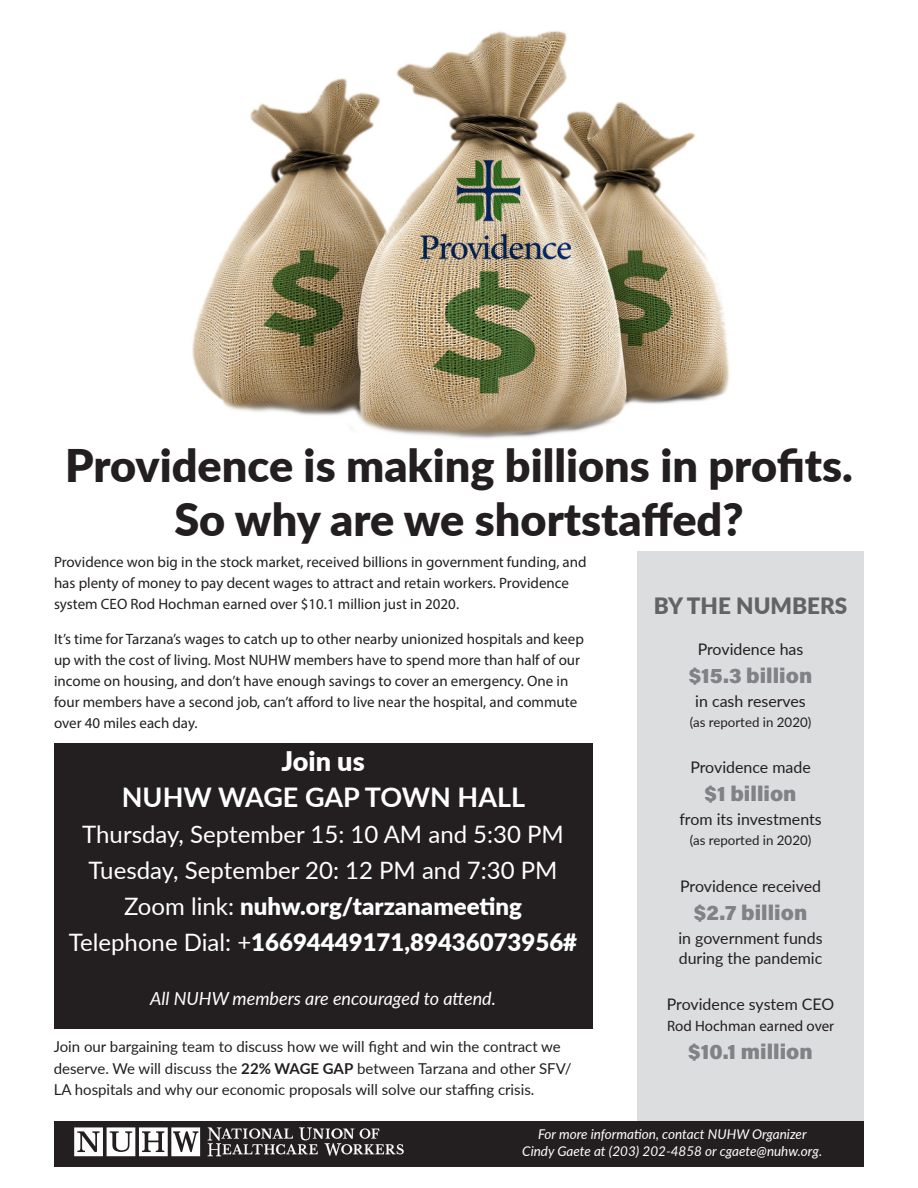
<style>
.page{position:relative;width:918px;height:1188px;background:#fff}
.page>*{position:absolute;margin:0;border:0;box-sizing:border-box;transform-origin:0 0}
.t1{font:900 45px/54px "Lato";color:#231f20;text-align:center}
.t2{font:700 27px "Lato";color:#fff}
.t3{font:900 27px "Lato";color:#fff}
.t4{font:900 24px "Lato";color:#fff}
.t5{font:24px "Lato";color:#fff}
.t6{font:900 22.5px "Lato";color:#636366}
.t7{font:21.3px "Acumin Variable Concept";color:#808285}
.t8{font:italic 18px "Lato";color:#fff}
.t9{font:15.9px/20px "Lato";color:#231f20}
.t10{font:15px/21px "Myriad Pro";color:#231f20}
.t11{font:15px/22.5px "Lato";color:#231f20}
.t12{font:italic 13.5px/16.5px "Lato";color:#fff;text-align:center}
.t13{font:13.35px "Lato";color:#231f20}
.s1{font-weight:400}
.s2{font-weight:700}
</style>
<div class="page">
<img style="left:192px;top:31px;width:537px;height:408px">
<div style="left:637px;top:551px;width:227px;height:570px;background:#dcdddf"></div>
<div style="left:54px;top:1121px;width:810px;height:45px;background:#231f20"></div>
<svg style="left:208px;top:1127px;width:196px;height:29px"></svg>
<svg style="left:74px;top:1127px;width:126px;height:29px"></svg>
<div style="left:54px;top:743px;width:538px;height:286px;background:#231f20"></div>
<p class="t1" style="left:65px;top:437px;width:789px">Providence is making billions in profits.<br>So why are we shortstaffed?</p>
<p class="t10" style="left:54px;top:552px;width:534px">Providence won big in the stock market, received billions in government funding, and has plenty of money to pay decent wages to attract and retain workers. Providence system CEO Rod Hochman earned over $10.1 million just in 2020.</p>
<p class="t10" style="left:54px;top:628px;width:531px">It’s time for Tarzana’s wages to catch up to other nearby unionized hospitals and keep up with the cost of living. Most NUHW members have to spend more than half of our income on housing, and don’t have enough savings to cover an emergency. One in four members have a second job, can’t afford to live near the hospital, and commute over 40 miles each day.</p>
<p class="t6" style="left:654px;top:588px;width:195px">BY THE NUMBERS</p>
<p class="t9" style="left:698px;top:638px;width:107px">Providence has</p>
<p class="t7" style="left:689px;top:661px;width:125px">$15.3 billion</p>
<p class="t9" style="left:695px;top:690px;width:112px">in cash reserves</p>
<p class="t13" style="left:690px;top:712px;width:123px">(as reported in 2020)</p>
<p class="t9" style="left:690px;top:757px;width:122px">Providence made</p>
<p class="t7" style="left:705px;top:779px;width:93px">$1 billion</p>
<p class="t9" style="left:679px;top:809px;width:144px">from its investments</p>
<p class="t13" style="left:690px;top:831px;width:123px">(as reported in 2020)</p>
<p class="t9" style="left:680px;top:875px;width:143px">Providence received</p>
<p class="t7" style="left:694px;top:898px;width:115px">$2.7 billion</p>
<p class="t9" style="left:678px;top:927px;width:146px">in government funds during the pandemic</p>
<p class="t9" style="left:667px;top:994px;width:169px">Providence system CEO</p>
<p class="t10" style="left:667px;top:1016px;width:169px">Rod Hochman earned over</p>
<p class="t7" style="left:688px;top:1037px;width:126px">$10.1 million</p>
<p class="t3" style="left:281px;top:741px;width:85px">Join us</p>
<p class="t2" style="left:122px;top:777px;width:405px">NUHW WAGE GAP TOWN HALL</p>
<p class="t5" style="left:82px;top:817px;width:483px">Thursday, September 15: 10 AM and 5:30 PM</p>
<p class="t5" style="left:89px;top:853px;width:470px">Tuesday, September 20: 12 PM and 7:30 PM</p>
<p class="t4" style="left:124px;top:888px;width:400px"><span class="s1">Zoom link:</span> nuhw.org/tarzanameeting</p>
<p class="t4" style="left:69px;top:924px;width:510px"><span class="s1">Telephone Dial: +</span>16694449171,89436073956#</p>
<p class="t8" style="left:150px;top:986px;width:347px">All NUHW members are encouraged to attend.</p>
<p class="t11" style="left:54px;top:1034px;width:520px">Join our bargaining team to discuss how we will fight and win the contract we deserve. We will discuss the <span class="s2">22% WAGE GAP</span> between Tarzana and other SFV/</p>
<p class="t11" style="left:54px;top:1078px;width:482px">LA hospitals and why our economic proposals will solve our staffing crisis.</p>
<p class="t12" style="left:522px;top:1125px;width:301px">For more information, contact NUHW Organizer<br>Cindy Gaete at (203) 202-4858 or cgaete@nuhw.org.</p>
</div>
